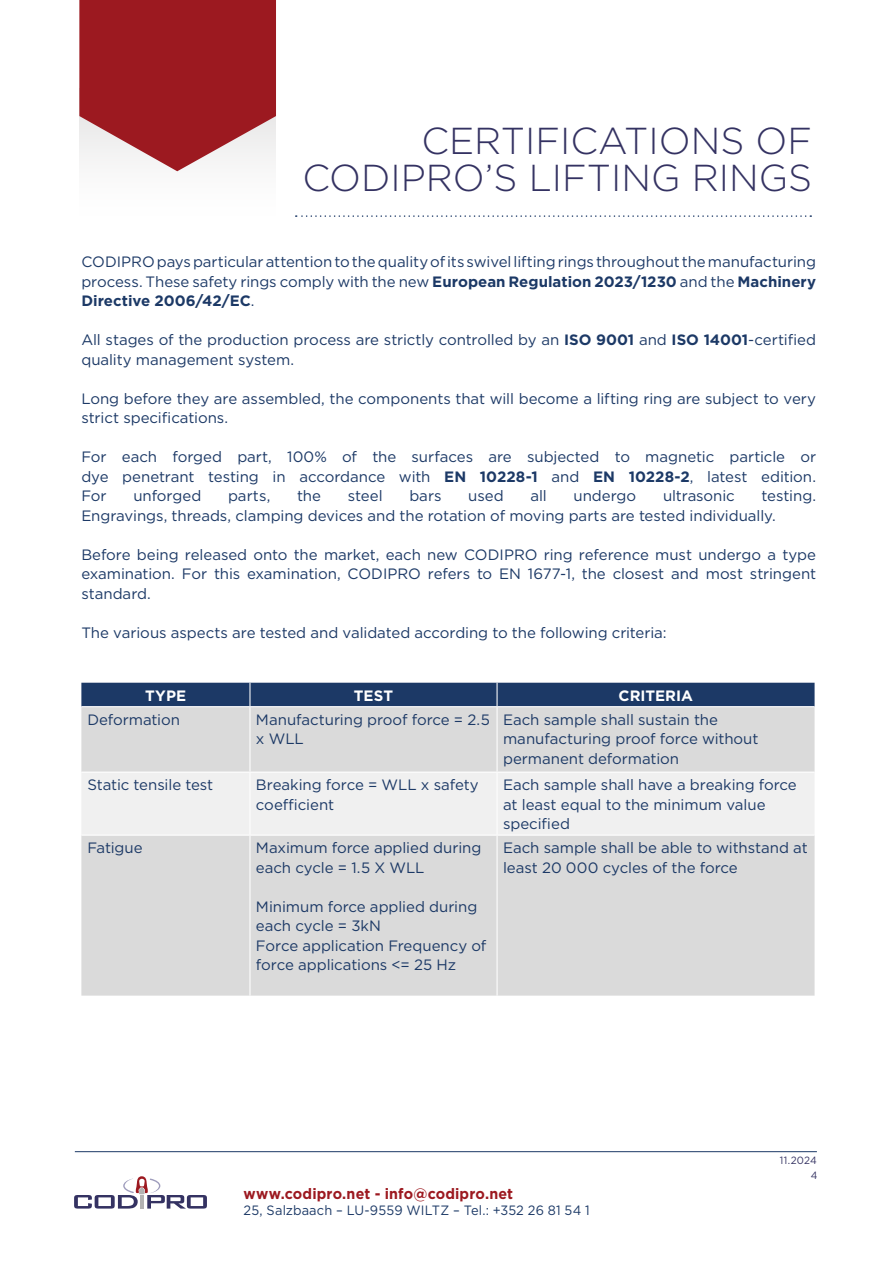
<style>
.page{position:relative;width:893px;height:1263px;background:#fff}
.page>*{position:absolute;margin:0;border:0;box-sizing:border-box;transform-origin:0 0}
.t1{font:300 37.5px/37.5px "Gotham";color:#343262;text-align:right}
.t2{font:15px/19.5px "Gotham";letter-spacing:-.005em;color:#1c3966}
.t3{font:700 15px "Gotham";letter-spacing:.01em;color:#9c1920;scale:.95 1}
.t4{font:700 15px "Gotham";letter-spacing:.005em;color:#fff}
.t5{font:13.5px "Gotham";letter-spacing:.015em;color:#1c3966;scale:.95 1}
.t6{font:10.5px/14.9px "Gotham";letter-spacing:.015em;color:#343262;text-align:right;scale:.95 1}
.s1{font-weight:700}
</style>
<div class="page">
<div style="left:79px;top:88px;width:197px;height:129px;background:#fcfbfb"></div>
<svg style="left:79px;top:0;width:197px;height:171px"></svg>
<hr style="left:75px;top:1151px;width:742px;height:1px;background:#1c3966">
<svg style="left:74px;top:1176px;width:133px;height:32px"></svg>
<svg style="left:296px;top:215px;width:515px;height:2px"></svg>
<div style="left:81px;top:707px;width:734px;height:289px;background:#dadada"></div>
<div style="left:81px;top:773px;width:734px;height:61px;background:#f0f0f0"></div>
<div style="left:81px;top:683px;width:734px;height:23px;background:#1c3966"></div>
<hr style="left:496px;top:683px;width:2px;height:23px;background:#fff">
<hr style="left:249px;top:707px;width:1px;height:64px;background:#fff">
<hr style="left:496px;top:707px;width:2px;height:64px;background:#fff">
<hr style="left:81px;top:771px;width:169px;height:2px;background:#fff">
<hr style="left:250px;top:771px;width:247px;height:2px;background:#fff">
<hr style="left:249px;top:773px;width:1px;height:61px;background:#fff">
<hr style="left:497px;top:771px;width:318px;height:2px;background:#fff">
<hr style="left:496px;top:773px;width:2px;height:61px;background:#fff">
<hr style="left:81px;top:834px;width:169px;height:2px;background:#fff">
<hr style="left:250px;top:834px;width:247px;height:2px;background:#fff">
<hr style="left:249px;top:836px;width:1px;height:160px;background:#fff">
<hr style="left:497px;top:834px;width:318px;height:2px;background:#fff">
<hr style="left:496px;top:836px;width:2px;height:160px;background:#fff">
<h1 class="t1" style="left:302px;top:121px;width:511px">CERTIFICATIONS OF<br>CODIPRO’S LIFTING RINGS</h1>
<p class="t2" style="left:81px;top:252px;width:736px;text-align:justify">CODIPRO pays particular attention to the quality of its swivel lifting rings throughout the manufacturing process. These safety rings comply with the new <span class="s1">European Regulation 2023/1230</span> and the <span class="s1">Machinery Directive 2006/42/EC</span>.</p>
<p class="t2" style="left:81px;top:330px;width:736px">All stages of the production process are strictly controlled by an <span class="s1">ISO 9001</span> and <span class="s1">ISO 14001</span>-certified quality management system.</p>
<p class="t2" style="left:81px;top:388px;width:736px">Long before they are assembled, the components that will become a lifting ring are subject to very strict specifications.</p>
<p class="t2" style="left:81px;top:447px;width:736px;text-align:justify">For each forged part, 100% of the surfaces are subjected to magnetic particle or dye penetrant testing in accordance with <span class="s1">EN 10228-1</span> and <span class="s1">EN 10228-2</span>, latest edition.<br>For</p>
<p class="t2" style="left:133px;top:486px;width:69px">unforged</p>
<p class="t2" style="left:228px;top:486px;width:44px">parts,</p>
<p class="t2" style="left:297px;top:486px;width:25px">the</p>
<p class="t2" style="left:348px;top:486px;width:36px">steel</p>
<p class="t2" style="left:409px;top:486px;width:34px">bars</p>
<p class="t2" style="left:468px;top:486px;width:37px">used</p>
<p class="t2" style="left:530px;top:486px;width:18px">all</p>
<p class="t2" style="left:573px;top:486px;width:64px">undergo</p>
<p class="t2" style="left:663px;top:486px;width:73px">ultrasonic</p>
<p class="t2" style="left:81px;top:486px;width:736px;text-indent:680px">testing.<br>Engravings, threads, clamping devices and the rotation of moving parts are tested individually.</p>
<p class="t2" style="left:81px;top:544px;width:736px;text-align:justify">Before being released onto the market, each new CODIPRO ring reference must undergo a type examination. For this examination, CODIPRO refers to EN 1677-1, the closest and most stringent standard.</p>
<p class="t2" style="left:81px;top:622px;width:587px">The various aspects are tested and validated according to the following criteria:</p>
<p class="t4" style="left:145px;top:685px;width:43px">TYPE</p>
<p class="t4" style="left:354px;top:685px;width:41px">TEST</p>
<p class="t4" style="left:619px;top:685px;width:76px">CRITERIA</p>
<p class="t2" style="left:87px;top:709px;width:94px">Deformation</p>
<p class="t2" style="left:256px;top:709px;width:235px">Manufacturing proof force = 2.5 x WLL</p>
<p class="t2" style="left:503px;top:709px;width:257px">Each sample shall sustain the manufacturing proof force without permanent deformation</p>
<p class="t2" style="left:87px;top:775px;width:127px">Static tensile test</p>
<p class="t2" style="left:256px;top:775px;width:224px">Breaking force = WLL x safety coefficient</p>
<p class="t2" style="left:503px;top:775px;width:295px">Each sample shall have a breaking force at least equal to the minimum value specified</p>
<p class="t2" style="left:87px;top:838px;width:57px">Fatigue</p>
<p class="t2" style="left:256px;top:838px;width:227px">Maximum force applied during each cycle = 1.5 X WLL</p>
<p class="t2" style="left:256px;top:896px;width:232px">Minimum force applied during each cycle = 3kN<br>Force application Frequency of force applications &lt;= 25 Hz</p>
<p class="t2" style="left:503px;top:838px;width:306px">Each sample shall be able to withstand at least 20 000 cycles of the force</p>
<p class="t3" style="left:243px;top:1183px;width:285px">www.codipro.net - info@codipro.net</p>
<p class="t5" style="left:243px;top:1201px;width:366px">25, Salzbaach – LU-9559 WILTZ – Tel.: +352 26 81 54 1</p>
<p class="t6" style="left:780px;top:1153px;width:41px">11.2024<br>4</p>
</div>
